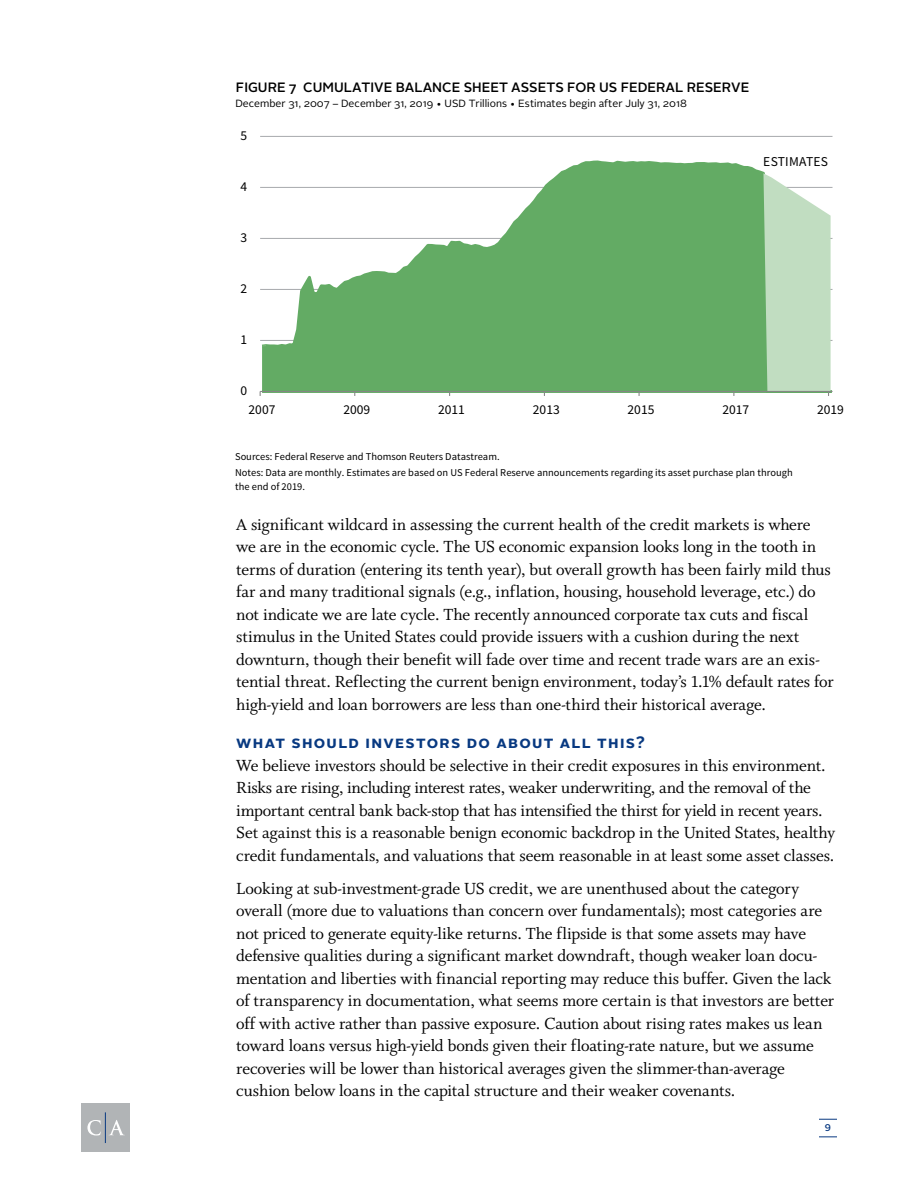
<style>
.page{position:relative;width:918px;height:1188px;background:#fff}
.page>*{position:absolute;margin:0;border:0;box-sizing:border-box;transform-origin:0 0}
.t1{font:18px/22.5px "Whitman";letter-spacing:-.01em;color:#000}
.t2{font:700 16.5px "Alright Sans";letter-spacing:.08em;color:#083981}
.t3{font:500 13.5px "Alright Sans";color:#000}
.t4{font:13.5px "Source Sans Pro";letter-spacing:-.005em;color:#000}
.t5{font:13.5px "Source Sans Pro";letter-spacing:.015em;color:#000}
.t6{font:10.5px/15px "Source Sans Pro";letter-spacing:.005em;color:#000}
.t7{font:10.5px "Alright Sans";color:#000}
.t8{font:500 9.75px "Alright Sans";color:#083981}
</style>
<div class="page">
<hr style="left:260px;top:136px;width:572px;height:1px;background:#a7a9ac">
<svg style="left:262px;top:162px;width:569px;height:229px;fill:#63ab64"></svg>
<hr style="left:260px;top:391px;width:572px;height:1px;background:#868686">
<div style="left:81px;top:1103px;width:49px;height:49px;background:#b1b4b6"></div>
<svg style="left:87px;top:1120px;width:14px;height:16px"></svg>
<svg style="left:109px;top:1120px;width:15px;height:15px"></svg>
<hr style="left:105px;top:1112px;width:1px;height:31px;background:#083981">
<svg style="left:819px;top:1119px;width:18px;height:1px"></svg>
<svg style="left:819px;top:1137px;width:18px;height:1px"></svg>
<p class="t3" style="left:236px;top:78px;width:515px">FIGURE 7 CUMULATIVE BALANCE SHEET ASSETS FOR US FEDERAL RESERVE</p>
<p class="t7" style="left:235px;top:96px;width:453px">December 31, 2007 – December 31, 2019 • USD Trillions • Estimates begin after July 31, 2018</p>
<p class="t4" style="left:240px;top:128px;width:8px">5</p>
<p class="t4" style="left:240px;top:179px;width:8px">4</p>
<p class="t4" style="left:240px;top:230px;width:8px">3</p>
<p class="t4" style="left:240px;top:281px;width:8px">2</p>
<p class="t4" style="left:240px;top:332px;width:8px">1</p>
<p class="t4" style="left:240px;top:383px;width:8px">0</p>
<p class="t5" style="left:763px;top:153px;width:66px">ESTIMATES</p>
<p class="t4" style="left:249px;top:401px;width:28px">2007</p>
<p class="t4" style="left:343px;top:401px;width:28px">2009</p>
<p class="t4" style="left:438px;top:401px;width:28px">2011</p>
<p class="t4" style="left:533px;top:401px;width:28px">2013</p>
<p class="t4" style="left:628px;top:401px;width:28px">2015</p>
<p class="t4" style="left:722px;top:401px;width:28px">2017</p>
<p class="t4" style="left:817px;top:401px;width:28px">2019</p>
<p class="t6" style="left:235px;top:450px;width:559px">Sources: Federal Reserve and Thomson Reuters Datastream.<br>Notes: Data are monthly. Estimates are based on US Federal Reserve announcements regarding its asset purchase plan through the end of 2019.</p>
<p class="t1" style="left:236px;top:514px;width:599px">A significant wildcard in assessing the current health of the credit markets is where we are in the economic cycle. The US economic expansion looks long in the tooth in terms of duration (entering its tenth year), but overall growth has been fairly mild thus far and many traditional signals (e.g., inflation, housing, household leverage, etc.) do not indicate we are late cycle. The recently announced corporate tax cuts and fiscal stimulus in the United States could provide issuers with a cushion during the next downturn, though their benefit will fade over time and recent trade wars are an exis&shy;tential threat. Reflecting the current benign environment, today’s 1.1% default rates for high-yield and loan borrowers are less than one-third their historical average.</p>
<p class="t2" style="left:236px;top:731px;width:410px">WHAT SHOULD INVESTORS DO ABOUT ALL THIS?</p>
<p class="t1" style="left:236px;top:754px;width:600px">We believe investors should be selective in their credit exposures in this environment.<br>Risks are rising, including interest rates, weaker underwriting, and the removal of the important central bank back-stop that has intensified the thirst for yield in recent years.<br>Set against this is a reasonable benign economic backdrop in the United States, healthy credit fundamentals, and valuations that seem reasonable in at least some asset classes.</p>
<p class="t1" style="left:236px;top:877px;width:599px">Looking at sub-investment-grade US credit, we are unenthused about the category overall (more due to valuations than concern over fundamentals); most categories are not priced to generate equity-like returns. The flipside is that some assets may have defensive qualities during a significant market downdraft, though weaker loan docu&shy;mentation and liberties with financial reporting may reduce this buffer. Given the lack of transparency in documentation, what seems more certain is that investors are better off with active rather than passive exposure. Caution about rising rates makes us lean toward loans versus high-yield bonds given their floating-rate nature, but we assume recoveries will be lower than historical averages given the slimmer-than-average cushion below loans in the capital structure and their weaker covenants.</p>
<p class="t8" style="left:825px;top:1121px;width:8px">9</p>
</div>
